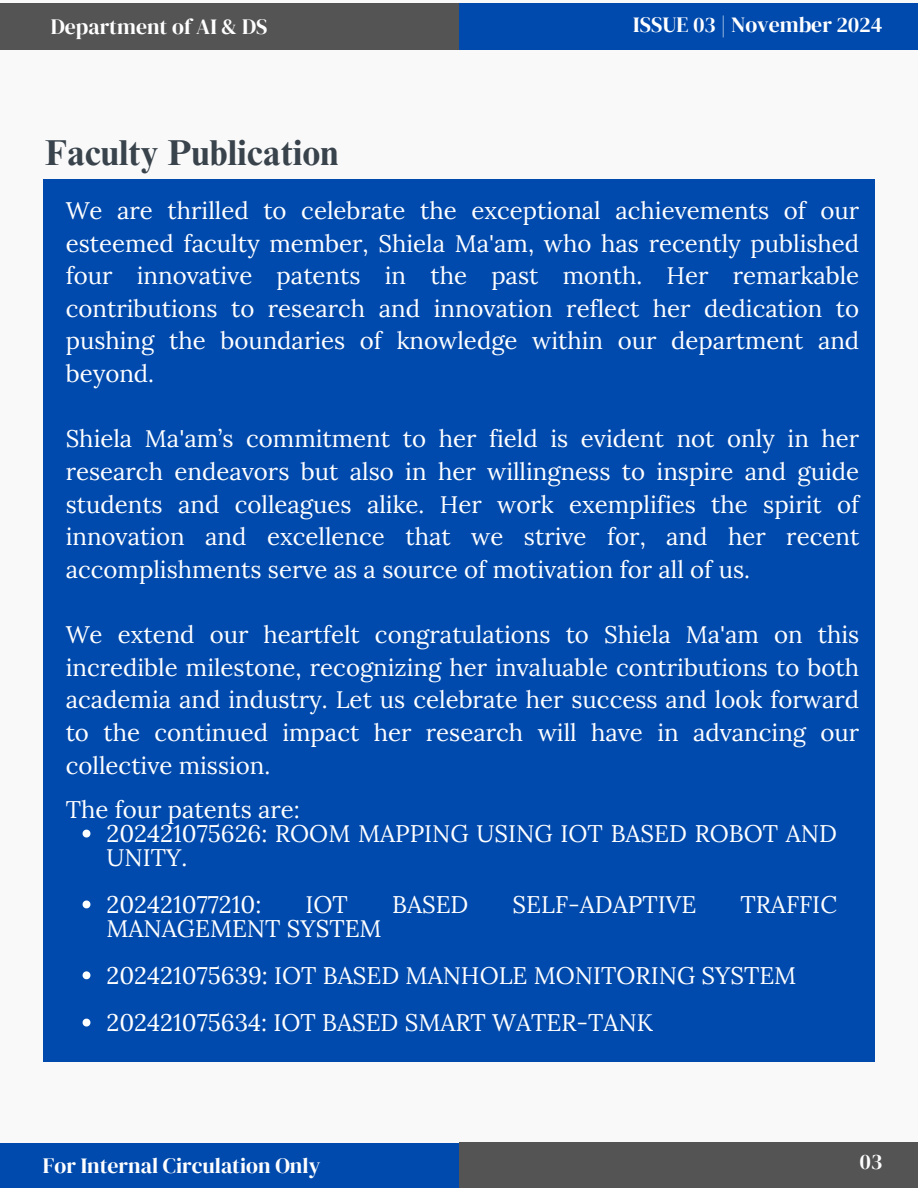
<style>
.page{position:relative;width:918px;height:1188px;background:#f9f9f9}
.page>*{position:absolute;margin:0;border:0;box-sizing:border-box;transform-origin:0 0}
.t1{font:700 36px "Times NRMT Pro";color:#39434c}
.t2{font:24px/32.7px "Lora";color:#fff;text-align:justify}
.t3{font:21.75px "DM Serif Display";color:#fff}
</style>
<div class="page">
<div style="left:459px;top:3px;width:459px;height:47px;background:#004aad"></div>
<div style="left:0;top:3px;width:459px;height:47px;background:#545454"></div>
<div style="left:459px;top:1143px;width:459px;height:45px;background:#545454"></div>
<div style="left:0;top:1143px;width:459px;height:45px;background:#004aad"></div>
<div style="left:44px;top:180px;width:831px;height:882px;background:#004aad"></div>
<svg style="left:83px;top:830px;width:7px;height:8px"></svg>
<svg style="left:83px;top:901px;width:7px;height:7px"></svg>
<svg style="left:83px;top:971px;width:7px;height:8px"></svg>
<svg style="left:83px;top:1019px;width:7px;height:8px"></svg>
<p class="t3" style="left:51px;top:11px;width:218px">Department of AI &amp; DS</p>
<p class="t1" style="left:45px;top:139px;width:295px">Faculty Publication</p>
<p class="t3" style="left:633px;top:9px;width:251px">ISSUE 03 | November 2024</p>
<p class="t2" style="left:66px;top:194px;width:795px">We are thrilled to celebrate the exceptional achievements of our esteemed faculty member, Shiela Ma'am, who has recently published four innovative patents in the past month. Her remarkable contributions to research and innovation reflect her dedication to pushing the boundaries of knowledge within our department and beyond.</p>
<p class="t2" style="left:66px;top:422px;width:795px">Shiela Ma'am’s commitment to her field is evident not only in her research endeavors but also in her willingness to inspire and guide students and colleagues alike. Her work exemplifies the spirit of innovation and excellence that we strive for, and her recent accomplishments serve as a source of motivation for all of us.</p>
<p class="t2" style="left:66px;top:618px;width:795px">We extend our heartfelt congratulations to Shiela Ma'am on this incredible milestone, recognizing her invaluable contributions to both academia and industry. Let us celebrate her success and look forward to the continued impact her research will have in advancing our collective mission.</p>
<p class="t2" style="left:66px;top:793px;width:236px">The four patents are:</p>
<p class="t2" style="left:107px;top:821px;width:732px;line-height:23.7px">202421075626: ROOM MAPPING USING IOT BASED ROBOT AND<br>UNITY.</p>
<p class="t2" style="left:107px;top:888px;width:156px">202421077210:</p>
<p class="t2" style="left:306px;top:888px;width:44px">IOT</p>
<p class="t2" style="left:392px;top:888px;width:78px">BASED</p>
<p class="t2" style="left:513px;top:888px;width:185px">SELF-ADAPTIVE</p>
<p class="t2" style="left:741px;top:888px;width:98px">TRAFFIC</p>
<p class="t2" style="left:107px;top:911px;width:277px">MANAGEMENT SYSTEM</p>
<p class="t2" style="left:107px;top:959px;width:691px">202421075639: IOT BASED MANHOLE MONITORING SYSTEM</p>
<p class="t2" style="left:107px;top:1006px;width:548px">202421075634: IOT BASED SMART WATER-TANK</p>
<h1 class="t3" style="left:43px;top:1150px;width:279px">For Internal Circulation Only</h1>
<p class="t3" style="left:860px;top:1146px;width:24px">03</p>
</div>
